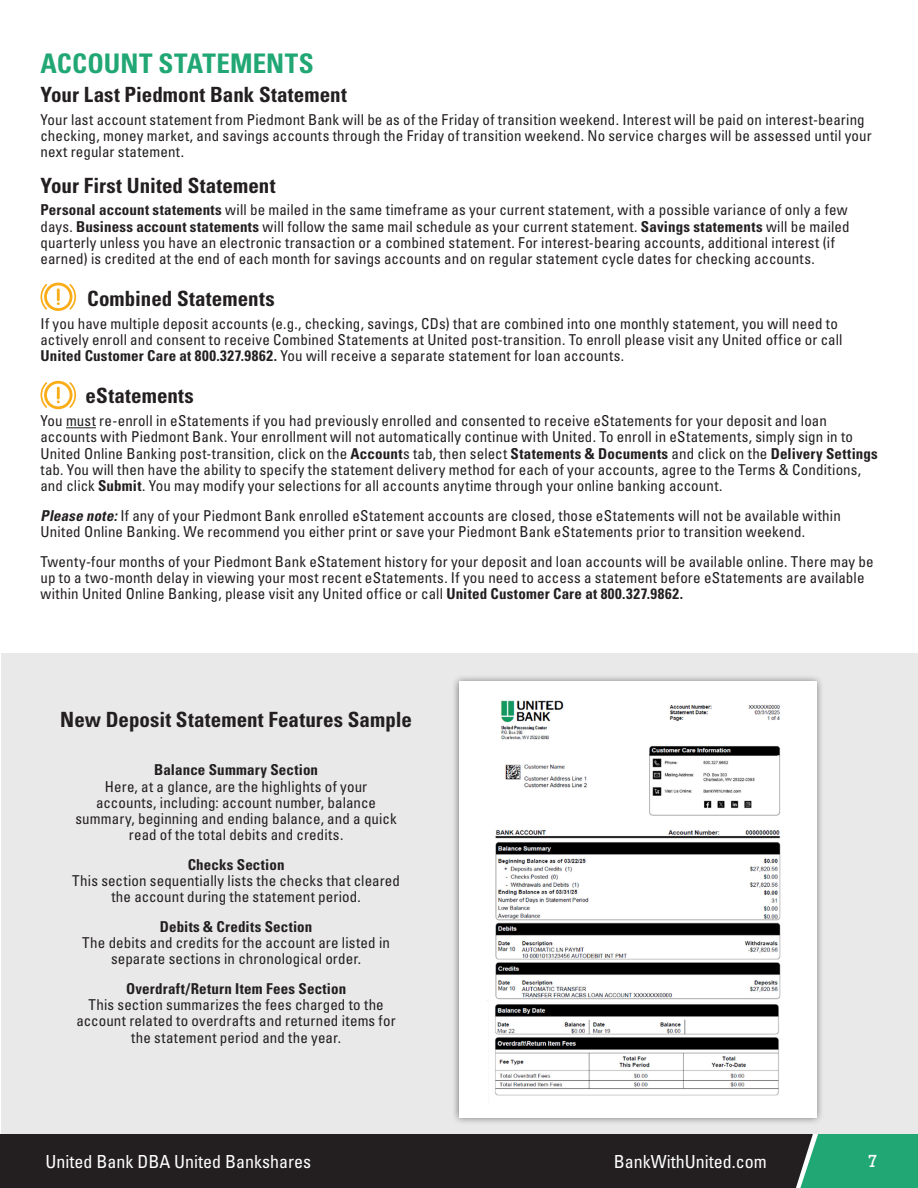
<style>
.page{position:relative;width:918px;height:1188px;background:#fff}
.page>*{position:absolute;margin:0;border:0;box-sizing:border-box;transform-origin:0 0}
.Green_Caps_Headlines{font:700 condensed 27px "Univers";letter-spacing:.005em;color:#21a774}
.Subhead{font:700 condensed 21px "Univers";letter-spacing:.005em;color:#231f20}
.Green_Caps_Headlines-2{font:700 condensed 21px "Univers";color:#231f20}
.Factbook_Body{font:700 condensed 21px "Univers";letter-spacing:.005em;color:#231f20}
.Subhead_with_Alert{font:700 condensed 21px "Univers";letter-spacing:.01em;color:#231f20}
.t1{font:condensed 18px "Univers";color:#fff}
.t2{font:18px "Rockwell";color:#fff}
.Factbook_Body-2{font:condensed 15px/16.2px "Univers";letter-spacing:.01em;color:#231f20}
.Tier_2_Subhead{font:700 condensed 15px "Univers";letter-spacing:.015em;color:#231f20}
.s1{font-weight:700}
.s2{font-weight:700;font-style:italic}
</style>
<div class="page">
<div style="left:751px;top:1134px;width:167px;height:54px;background:#21a774"></div>
<div style="left:0;top:1134px;width:813px;height:54px;background:#231f20"></div>
<div style="left:1px;top:653px;width:917px;height:481px;background:#e9e9e9"></div>
<div style="left:451px;top:674px;width:373px;height:452px;background:#231f20;opacity:.6"></div>
<div style="left:459px;top:682px;width:357px;height:436px;background:#fff"></div>
<img style="left:495px;top:700px;width:286px;height:396px">
<hr style="left:66px;top:427px;width:30px;height:1px;background:#231f20">
<svg style="left:40px;top:381px;width:36px;height:28px"></svg>
<svg style="left:40px;top:283px;width:36px;height:28px"></svg>
<p class="Green_Caps_Headlines" style="left:40px;top:47px;width:275px">ACCOUNT STATEMENTS</p>
<p class="Green_Caps_Headlines-2" style="left:40px;top:82px;width:308px">Your Last Piedmont Bank Statement</p>
<p class="Factbook_Body-2" style="left:40px;top:111px;width:833px">Your last account statement from Piedmont Bank will be as of the Friday of transition weekend. Interest will be paid on interest-bearing checking, money market, and savings accounts through the Friday of transition weekend. No service charges will be assessed until your next regular statement.</p>
<p class="Subhead" style="left:40px;top:172px;width:237px">Your First United Statement</p>
<p class="Factbook_Body-2" style="left:40px;top:202px;width:811px"><span class="s1">Personal account statements</span> will be mailed in the same timeframe as your current statement, with a possible variance of only a few days. <span class="s1">Business account statements</span> will follow the same mail schedule as your current statement. <span class="s1">Savings statements</span> will be mailed quarterly unless you have an electronic transaction or a combined statement. For interest-bearing accounts, additional interest (if earned) is credited at the end of each month for savings accounts and on regular statement cycle dates for checking accounts.</p>
<p class="Factbook_Body" style="left:87px;top:286px;width:189px">Combined Statements</p>
<p class="Factbook_Body-2" style="left:40px;top:315px;width:804px">If you have multiple deposit accounts (e.g., checking, savings, CDs) that are combined into one monthly statement, you will need to actively enroll and consent to receive Combined Statements at United post-transition. To enroll please visit any United office or call<br><span class="s1">United Customer Care at 800.327.9862.</span> You will receive a separate statement for loan accounts.</p>
<p class="Subhead_with_Alert" style="left:86px;top:383px;width:110px">eStatements</p>
<p class="Factbook_Body-2" style="left:40px;top:413px;width:839px">You must re-enroll in eStatements if you had previously enrolled and consented to receive eStatements for your deposit and loan accounts with Piedmont Bank. Your enrollment will not automatically continue with United. To enroll in eStatements, simply sign in to United Online Banking post-transition, click on the <span class="s1">Account</span>s tab, then select <span class="s1">Statements &amp; Documents</span> and click on the <span class="s1">Delivery Settings </span>tab. You will then have the ability to specify the statement delivery method for each of your accounts, agree to the Terms &amp; Conditions, and click <span class="s1">Submit</span>. You may modify your selections for all accounts anytime through your online banking account.</p>
<p class="Factbook_Body-2" style="left:40px;top:507px;width:802px"><span class="s2">Please note:</span>If any of your Piedmont Bank enrolled eStatement accounts are closed, those eStatements will not be available within<br>United Online Banking. We recommend you either print or save your Piedmont Bank eStatements prior to transition weekend.</p>
<p class="Factbook_Body-2" style="left:40px;top:553px;width:835px">Twenty-four months of your Piedmont Bank eStatement history for your deposit and loan accounts will be available online. There may be up to a two-month delay in viewing your most recent eStatements. If you need to access a statement before eStatements are available within United Online Banking, please visit any United office or call <span class="s1">United Customer Care at 800.327.9862.</span></p>
<p class="Subhead" style="left:60px;top:707px;width:353px">New Deposit Statement Features Sample</p>
<p class="Tier_2_Subhead" style="left:154px;top:761px;width:165px">Balance Summary Section</p>
<p class="Factbook_Body-2" style="left:76px;top:778px;width:323px;text-align:center">Here, at a glance, are the highlights of your accounts, including: account number, balance summary, beginning and ending balance, and a quick read of the total debits and credits.</p>
<p class="Factbook_Body-2" style="left:72px;top:856px;width:329px;text-align:center"><span class="s1">Checks Section<br></span>This section sequentially lists the checks that cleared the account during the statement period.</p>
<p class="Tier_2_Subhead" style="left:160px;top:917px;width:154px">Debits &amp; Credits Section</p>
<p class="Factbook_Body-2" style="left:82px;top:934px;width:309px;text-align:center">The debits and credits for the account are listed in separate sections in chronological order.</p>
<p class="Tier_2_Subhead" style="left:126px;top:979px;width:222px">Overdraft/Return Item Fees Section</p>
<p class="Factbook_Body-2" style="left:77px;top:997px;width:321px;text-align:center">This section summarizes the fees charged to the account related to overdrafts and returned items for the statement period and the year.</p>
<p class="t1" style="left:45px;top:1150px;width:267px">United Bank DBA United Bankshares</p>
<p class="t1" style="left:614px;top:1150px;width:154px">BankWithUnited.com</p>
<p class="t2" style="left:868px;top:1151px;width:11px">7</p>
</div>
